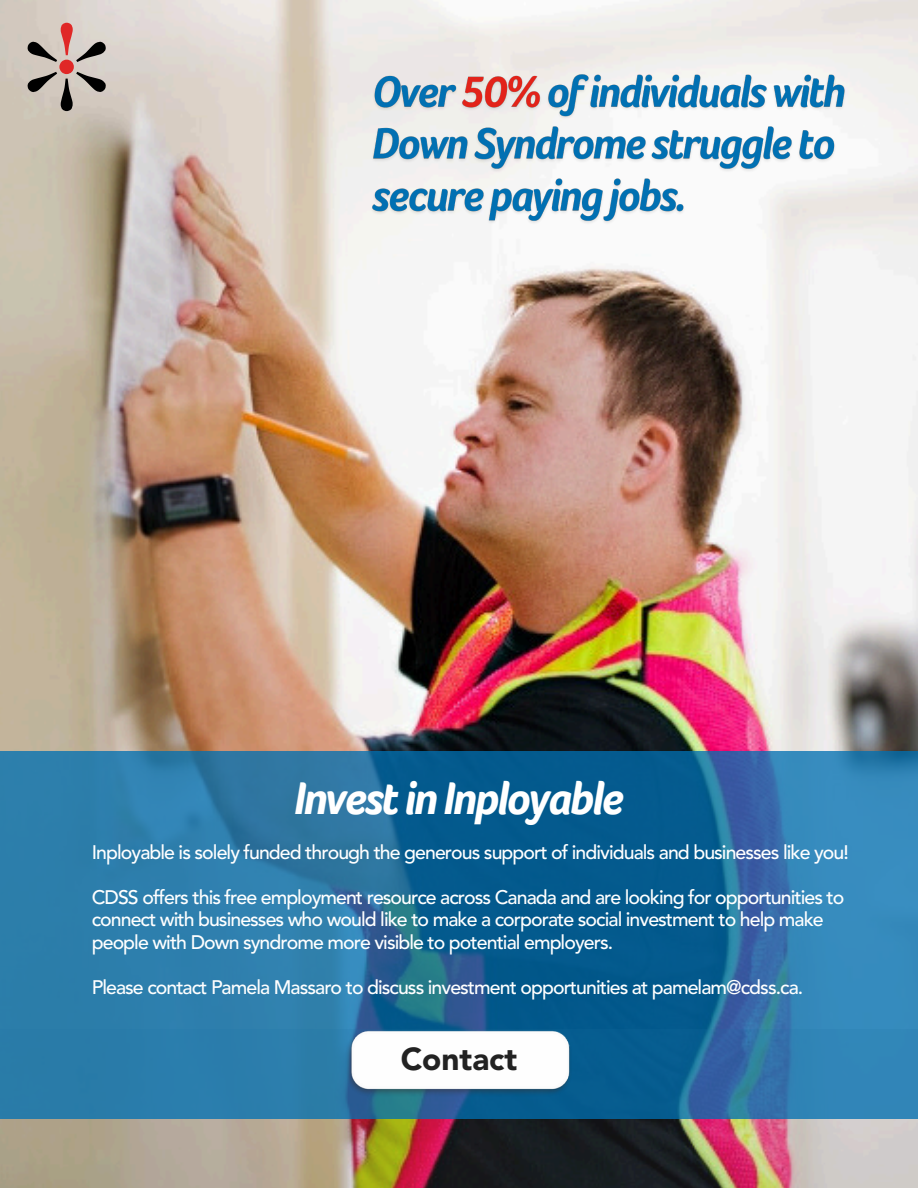
<style>
.page{position:relative;width:918px;height:1188px;background:#fff}
.page>*{position:absolute;margin:0;border:0;box-sizing:border-box;transform-origin:0 0}
.t1{font:italic 700 47.1px "Foco";letter-spacing:-.05em;color:#fff}
.t2{font:900 31.5px "Avenir LT Std";color:#222}
.t3{font:500 19.5px/22.5px "Avenir LT Std";letter-spacing:-.05em;color:#fff}
</style>
<div class="page">
<img style="left:0;top:0;width:918px;height:751px">
<svg style="left:0;top:1119px;width:918px;height:69px;background:#8d786c"></svg>
<svg style="left:0;top:751px;width:918px;height:368px;background:#2271a2"></svg>
<img style="left:345px;top:1030px;width:228px;height:66px">
<img style="left:368px;top:69px;width:483px;height:160px">
<svg style="left:28px;top:23px;width:78px;height:88px;background:#b09f98"></svg>
<h1 class="t1" style="left:294px;top:773px;width:332px">Invest in Inployable</h1>
<p class="t3" style="left:92px;top:843px;width:759px">Inployable is solely funded through the generous support of individuals and businesses like you!</p>
<p class="t3" style="left:92px;top:888px;width:754px">CDSS offers this free employment resource across Canada and are looking for opportunities to connect with businesses who would like to make a corporate social investment to help make people with Down syndrome more visible to potential employers.</p>
<p class="t3" style="left:92px;top:978px;width:713px">Please contact Pamela Massaro to discuss investment opportunities at pamelam@cdss.ca.</p>
<p class="t2" style="left:401px;top:1047px;width:118px">Contact</p>
</div>
